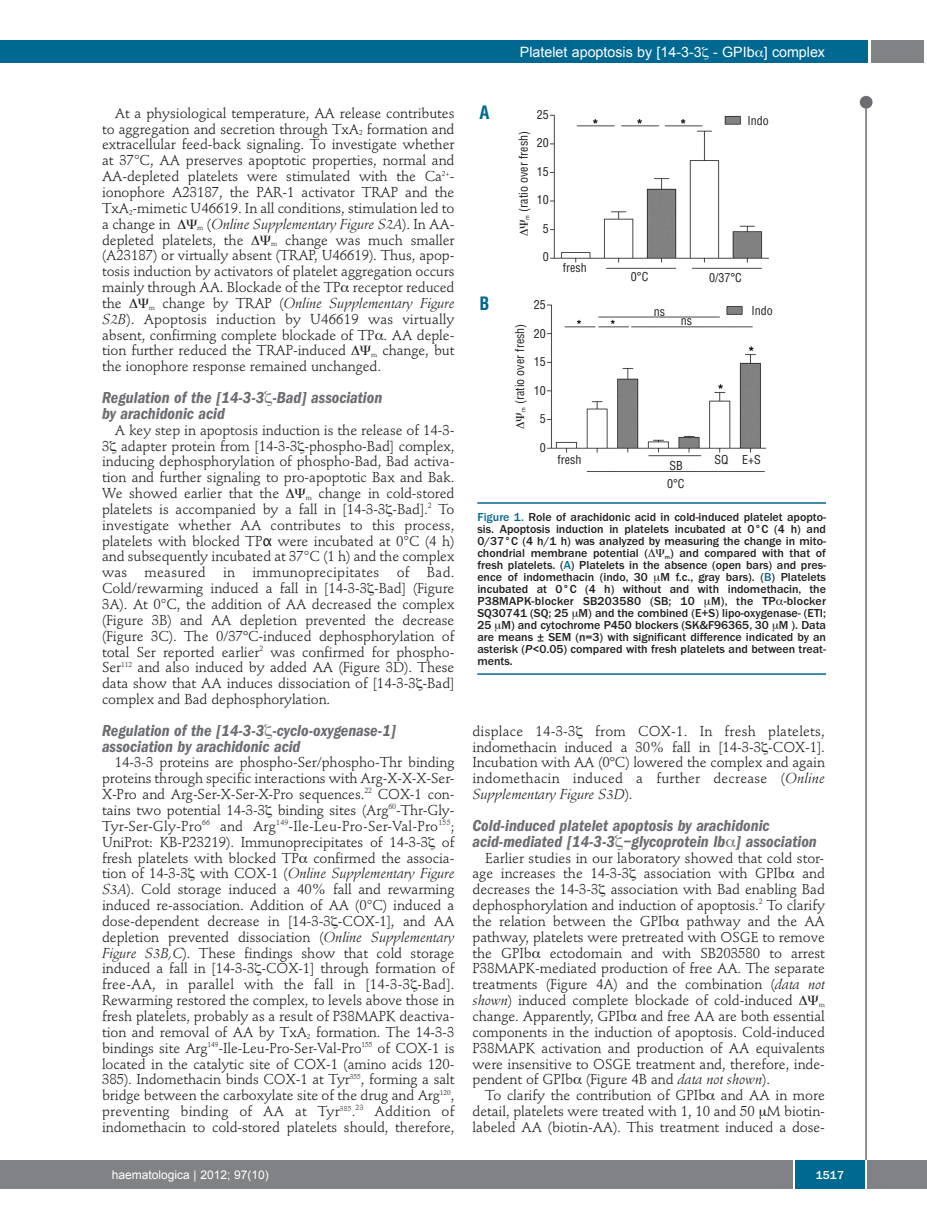
<style>
.page{position:relative;width:927px;height:1225px;background:#fff}
.page>*{position:absolute;margin:0;border:0;box-sizing:border-box;transform-origin:0 0}
.t1{font:700 condensed 18px "Helvetica";color:#006991}
.t2{font:italic 600 condensed 16.5px/15.9px "Franklin Gothic";color:#6c6d70}
.t3{font:14.25px/15.9px "Stempel Schneidler";letter-spacing:-.005em;color:#231f20;text-align:justify}
.t4{font:14.25px "Arial";color:#fff}
.t5{font:14.25px "Stempel Schneidler";letter-spacing:.015em;color:#231f20}
.t6{font:500 12px/12px "Franklin Gothic";color:#231f20;text-align:justify}
.t7{font:condensed 12px "Helvetica";color:#231f20}
.t8{font:12px "Arial";color:#fff}
.t9{font:500 12px "Franklin Gothic";color:#fff}
.t10{font:7.2px "Stempel Schneidler";color:#231f20}
.s1{font-style:italic}
.s2{font-family:"Lucida Grande"}
.s3{color:#006991}
</style>
<div class="page">
<div style="left:860px;top:96px;width:12px;height:13px;background:#6c6d70;border-radius:50%"></div>
<hr style="left:865px;top:98px;width:2px;height:1062px;background:#6c6d70">
<div style="left:871px;top:40px;width:52px;height:22px;background:#808285"></div>
<div style="left:18px;top:40px;width:849px;height:22px;background:#006991"></div>
<div style="left:17px;top:1160px;width:910px;height:28px;background:#808285"></div>
<div style="left:795px;top:1160px;width:70px;height:28px;background:#006991"></div>
<hr style="left:793px;top:1160px;width:2px;height:28px;background:#fff">
<hr style="left:865px;top:1160px;width:2px;height:28px;background:#fff">
<div style="left:0;top:40px;width:19px;height:22px;background:#006991"></div>
<div style="left:0;top:1160px;width:18px;height:28px;background:#808285"></div>
<img style="left:546px;top:114px;width:223px;height:358px">
<hr style="left:477px;top:502px;width:349px;height:2px;background:#006991">
<hr style="left:477px;top:673px;width:349px;height:2px;background:#006991">
<p class="t4" style="left:520px;top:44px;width:307px">Platelet apoptosis by [14-3-3 - GPIb ] complex</p>
<p class="t3" style="left:102px;top:106px;width:354px;text-indent:13px">At a physiological temperature, AA release contributes to aggregation and secretion through TxA<sub>2</sub> formation and extracellular feed-back signaling. To investigate whether at 37°C, AA preserves apoptotic properties, normal and AA-depleted platelets were stimulated with the Ca<sup>2+</sup>- ionophore A23187, the PAR-1 activator TRAP and the TxA<sub>2</sub>-mimetic U46619. In all conditions, stimulation led to a change in</p>
<p class="t3" style="left:102px;top:217px;width:354px;text-indent:95px"><sub>m</sub> (<span class="s1">Online Supplementary Figure S2A</span>). In AA&shy;depleted platelets, the</p>
<p class="t3" style="left:102px;top:233px;width:354px;text-indent:169px"><sub>m</sub> change was much smaller (A23187) or virtually absent (TRAP, U46619). Thus, apop&shy;tosis induction by activators of platelet aggregation occurs mainly through AA. Blockade of the TP receptor reduced the</p>
<p class="t3" style="left:102px;top:296px;width:354px;text-indent:47px"><sub>m</sub> change by TRAP (<span class="s1">Online Supplementary Figure S2B</span>). Apoptosis induction by U46619 was virtually absent, confirming complete blockade of TP . AA deple&shy;tion further reduced the TRAP-induced</p>
<p class="t3" style="left:102px;top:344px;width:354px;text-indent:269px"><sub>m</sub> change, but the ionophore response remained unchanged.</p>
<p class="t2" style="left:102px;top:390px;width:282px">Regulation of the [14-3-3 -Bad] association by arachidonic acid</p>
<p class="t3" style="left:102px;top:423px;width:354px;text-indent:13px">A key step in apoptosis induction is the release of 14-3- 3 adapter protein from [14-3-3 -phospho-Bad] complex, inducing dephosphorylation of phospho-Bad, Bad activa&shy;tion and further signaling to pro-apoptotic Bax and Bak.<br>We showed earlier that the</p>
<p class="t3" style="left:102px;top:486px;width:354px;text-indent:204px"><sub>m</sub> change in cold-stored platelets is accompanied by a fall in [14-3-3 -Bad].<sup>2</sup> To investigate whether AA contributes to this process, platelets with blocked TP<span class="s2">α</span> were incubated at 0°C (4 h) and subsequently incubated at 37°C (1 h) and the complex was measured in immunoprecipitates of Bad.<br>Cold/rewarming induced a fall in [14-3-3 -Bad] (Figure 3A). At 0°C, the addition of AA decreased the complex (Figure 3B) and AA depletion prevented the decrease (Figure 3C). The 0/37ºC-induced dephosphorylation of total Ser reported earlier<sup>2</sup> was confirmed for phospho-Ser<sup>112</sup> and also induced by added AA (Figure 3D). These data show that AA induces dissociation of [14-3-3 -Bad] complex and Bad dephosphorylation.</p>
<p class="t2" style="left:102px;top:723px;width:296px">Regulation of the [14-3-3 -cyclo-oxygenase-1] association by arachidonic acid</p>
<p class="t3" style="left:102px;top:756px;width:354px;text-indent:13px">14-3-3 proteins are phospho-Ser/phospho-Thr binding proteins through specific interactions with Arg-X-X-X-Ser-X-Pro and Arg-Ser-X-Ser-X-Pro sequences.<sup>22</sup> COX-1 con&shy;tains two potential 14-3-3 binding sites (Arg<sup>60</sup>-Thr-Gly-Tyr-Ser-Gly-Pro<sup>66</sup> and Arg<sup>149</sup>-Ile-Leu-Pro-Ser-Val-Pro<sup>155</sup>; UniProt: KB-P23219). Immunoprecipitates of 14-3-3 of fresh platelets with blocked TP confirmed the associa&shy;tion of 14-3-3 with COX-1 (<span class="s1">Online Supplementary Figure S3A</span>). Cold storage induced a 40% fall and rewarming induced re-association. Addition of AA (0°C) induced a dose-dependent decrease in [14-3-3 -COX-1], and AA depletion prevented dissociation (<span class="s1">Online Supplementary Figure S3B,C</span>). These findings show that cold storage induced a fall in [14-3-3 -COX-1] through formation of free-AA, in parallel with the fall in [14-3-3 -Bad].<br>Rewarming restored the complex, to levels above those in fresh platelets, probably as a result of P38MAPK deactiva&shy;tion and removal of AA by TxA<sub>2</sub> formation. The 14-3-3 bindings site Arg<sup>149</sup>-Ile-Leu-Pro-Ser-Val-Pro<sup>155</sup> of COX-1 is located in the catalytic site of COX-1 (amino acids 120- 385). Indomethacin binds COX-1 at Tyr<sup>355</sup>, forming a salt bridge between the carboxylate site of the drug and Arg<sup>120</sup>, preventing binding of AA at Tyr<sup>385</sup>.<sup>23</sup> Addition of indomethacin to cold-stored platelets should, therefore,</p>
<p class="t1" style="left:480px;top:102px;width:12px">A</p>
<p class="t1" style="left:479px;top:293px;width:12px">B</p>
<p class="t7" style="left:537px;top:108px;width:13px">25</p>
<p class="t7" style="left:537px;top:136px;width:13px">20</p>
<p class="t7" style="left:537px;top:165px;width:13px">15</p>
<p class="t7" style="left:537px;top:193px;width:13px">10</p>
<p class="t7" style="left:543px;top:222px;width:7px">5</p>
<p class="t7" style="left:543px;top:250px;width:7px">0</p>
<p class="t7" style="left:534px;top:298px;width:13px">25</p>
<p class="t7" style="left:534px;top:326px;width:13px">20</p>
<p class="t7" style="left:534px;top:355px;width:13px">15</p>
<p class="t7" style="left:534px;top:383px;width:13px">10</p>
<p class="t7" style="left:540px;top:412px;width:7px">5</p>
<p class="t7" style="left:540px;top:440px;width:7px">0</p>
<p class="t7" style="left:517px;top:219px;width:90px;rotate:-90deg"><sub>m</sub> (ratio over fresh)</p>
<p class="t7" style="left:513px;top:412px;width:90px;rotate:-90deg"><sub>m</sub> (ratio over fresh)</p>
<p class="t7" style="left:563px;top:261px;width:25px">fresh</p>
<p class="t7" style="left:557px;top:453px;width:25px">fresh</p>
<p class="t7" style="left:747px;top:114px;width:23px">Indo</p>
<p class="t7" style="left:631px;top:270px;width:19px">0°C</p>
<p class="t7" style="left:709px;top:270px;width:34px">0/37°C</p>
<p class="t7" style="left:654px;top:305px;width:13px">ns</p>
<p class="t7" style="left:681px;top:314px;width:13px">ns</p>
<p class="t7" style="left:752px;top:304px;width:23px">Indo</p>
<p class="t7" style="left:669px;top:459px;width:15px">SB</p>
<p class="t7" style="left:667px;top:477px;width:19px">0°C</p>
<p class="t7" style="left:714px;top:453px;width:48px">SQ E+S</p>
<p class="t6" style="left:477px;top:512px;width:350px"><span class="s3">Figure 1.</span> Role of arachidonic acid in cold-induced platelet apopto&shy;sis. Apoptosis induction in platelets incubated at 0°C (4 h) and 0/37°C (4 h/1 h) was analyzed by measuring the change in mito&shy;chondrial membrane potential (</p>
<p class="t6" style="left:477px;top:548px;width:350px;text-indent:188px"><sub>m</sub>) and compared with that of fresh platelets. (<span class="s3">A</span>) Platelets in the absence (open bars) and pres&shy;ence of indomethacin (indo, 30 M f.c., gray bars). (<span class="s3">B</span>) Platelets incubated at 0°C (4 h) without and with indomethacin, the P38MAPK-blocker SB203580 (SB; 10</p>
<p class="t6" style="left:477px;top:596px;width:350px;text-indent:234px">M), the TP -blocker SQ30741 (SQ; 25 M) and the combined (E+S) lipo-oxygenase- (ETI; 25 M) and cytochrome P450 blockers (SK&amp;F96365, 30 M ). Data are means ± SEM (n=3) with significant difference indicated by an asterisk (<span class="s1">P</span>&lt;0.05) compared with fresh platelets and between treat&shy;ments.</p>
<p class="t3" style="left:472px;top:724px;width:354px;text-indent:123px">from COX-1. In fresh platelets, indomethacin induced a 30% fall in [14-3-3 -COX-1].<br>Incubation with AA (0ºC) lowered the complex and again indomethacin induced a further decrease (<span class="s1">Online Supplementary Figure S3D</span>).</p>
<p class="t2" style="left:472px;top:818px;width:346px">Cold-induced platelet apoptosis by arachidonic acid-mediated [14-3-3 −glycoprotein Ib ] association</p>
<p class="t3" style="left:472px;top:851px;width:354px;text-indent:13px">Earlier studies in our laboratory showed that cold stor&shy;age increases the 14-3-3 association with GPIb and decreases the 14-3-3 association with Bad enabling Bad dephosphorylation and induction of apoptosis.<sup>2</sup> To clarify the relation between the GPIb pathway and the AA pathway, platelets were pretreated with OSGE to remove the GPIb</p>
<p class="t5" style="left:472px;top:725px;width:105px">displace 14-3-3</p>
<p class="t3" style="left:472px;top:946px;width:354px;text-indent:77px">ectodomain and with SB203580 to arrest P38MAPK-mediated production of free AA. The separate treatments (Figure 4A) and the combination (<span class="s1">data not shown</span>) induced complete blockade of cold-induced</p>
<p class="t10" style="left:819px;top:1001px;width:8px">m</p>
<p class="t3" style="left:472px;top:1009px;width:354px">change. Apparently, GPIb and free AA are both essential components in the induction of apoptosis. Cold-induced P38MAPK activation and production of AA equivalents were insensitive to OSGE treatment and, therefore, inde&shy;pendent of GPIb (Figure 4B and <span class="s1">data not shown</span>).</p>
<p class="t3" style="left:472px;top:1088px;width:354px;text-indent:13px">To clarify the contribution of GPIb and AA in more detail, platelets were treated with 1, 10 and 50 M biotin&shy;labeled AA (biotin-AA). This treatment induced a dose-</p>
<p class="t8" style="left:112px;top:1168px;width:158px">haematologica | 2012; 97(10)</p>
<p class="t9" style="left:816px;top:1171px;width:30px">1517</p>
</div>
